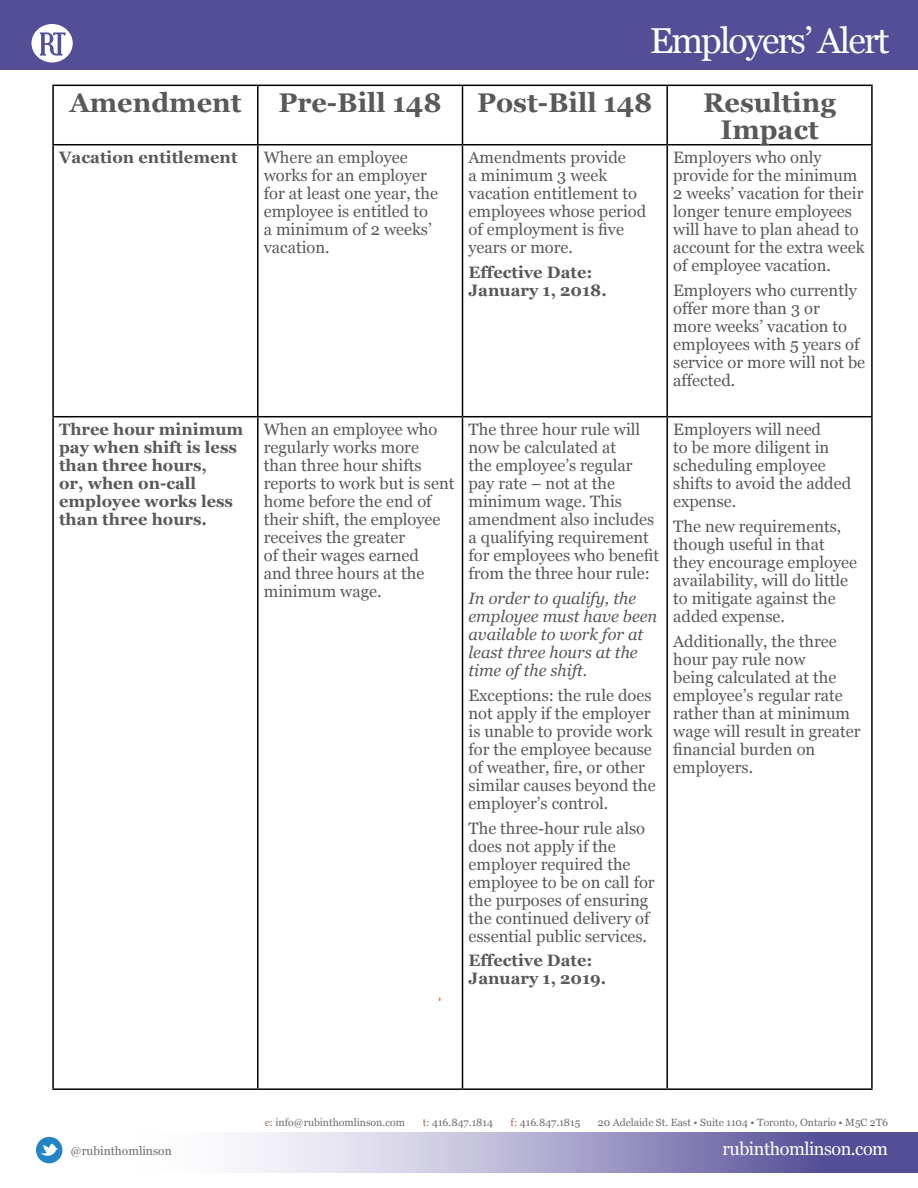
<style>
.page{position:relative;width:918px;height:1188px;background:#fff}
.page>*{position:absolute;margin:0;border:0;box-sizing:border-box;transform-origin:0 0}
.t1{font:36px "Georgia";letter-spacing:-.05em;color:#fff}
.t2{font:700 27px/27px "Georgia";color:#58595b;text-align:center}
.t3{font:18px "Georgia";letter-spacing:-.025em;color:#fff}
.t4{font:16.5px/18px "Georgia";color:#58595b}
.t5{font:700 16.5px/18px "Georgia";color:#58595b}
.t6{font:italic 16.5px/18px "Georgia";color:#58595b}
.t7{font:12px "Georgia";color:#6d6e71}
.t8{font:10.5px "Georgia";color:#6d6e71}
.s1{color:#a46f4f}
</style>
<div class="page">
<div style="left:0;top:0;width:918px;height:69px;background:#544e96"></div>
<svg style="left:32px;top:24px;width:41px;height:38px"></svg>
<svg style="left:36px;top:1132px;width:882px;height:41px"></svg>
<div style="left:36px;top:1137px;width:26px;height:26px;background:#2385c5;border-radius:50%"></div>
<svg style="left:40px;top:1144px;width:18px;height:12px"></svg>
<hr style="left:52px;top:85px;width:206px;height:1px;background:#000">
<hr style="left:52px;top:86px;width:2px;height:58px;background:#000">
<hr style="left:258px;top:85px;width:204px;height:1px;background:#000">
<hr style="left:257px;top:86px;width:2px;height:58px;background:#000">
<hr style="left:462px;top:85px;width:205px;height:1px;background:#000">
<hr style="left:462px;top:86px;width:1px;height:58px;background:#000">
<hr style="left:667px;top:85px;width:206px;height:1px;background:#000">
<hr style="left:666px;top:86px;width:2px;height:58px;background:#000">
<hr style="left:871px;top:86px;width:2px;height:58px;background:#000">
<hr style="left:52px;top:144px;width:206px;height:1px;background:#000">
<hr style="left:52px;top:145px;width:2px;height:271px;background:#000">
<hr style="left:258px;top:144px;width:204px;height:1px;background:#000">
<hr style="left:257px;top:145px;width:2px;height:271px;background:#000">
<hr style="left:462px;top:144px;width:205px;height:1px;background:#000">
<hr style="left:462px;top:145px;width:1px;height:271px;background:#000">
<hr style="left:667px;top:144px;width:206px;height:1px;background:#000">
<hr style="left:666px;top:145px;width:2px;height:271px;background:#000">
<hr style="left:871px;top:145px;width:2px;height:271px;background:#000">
<hr style="left:52px;top:416px;width:206px;height:1px;background:#000">
<hr style="left:52px;top:417px;width:2px;height:671px;background:#000">
<hr style="left:258px;top:416px;width:204px;height:1px;background:#000">
<hr style="left:257px;top:417px;width:2px;height:671px;background:#000">
<hr style="left:462px;top:416px;width:205px;height:1px;background:#000">
<hr style="left:462px;top:417px;width:1px;height:671px;background:#000">
<hr style="left:667px;top:416px;width:206px;height:1px;background:#000">
<hr style="left:666px;top:417px;width:2px;height:671px;background:#000">
<hr style="left:871px;top:417px;width:2px;height:671px;background:#000">
<hr style="left:52px;top:1088px;width:206px;height:2px;background:#000">
<hr style="left:258px;top:1088px;width:204px;height:2px;background:#000">
<hr style="left:462px;top:1088px;width:205px;height:2px;background:#000">
<hr style="left:667px;top:1088px;width:206px;height:2px;background:#000">
<h1 class="t1" style="left:650px;top:19px;width:241px">Employers’ Alert</h1>
<h2 class="t2" style="left:69px;top:89px;width:174px">Amendment</h2>
<h2 class="t2" style="left:279px;top:89px;width:165px">Pre-Bill 148</h2>
<h2 class="t2" style="left:477px;top:89px;width:177px">Post-Bill 148</h2>
<h2 class="t2" style="left:703px;top:89px;width:134px">Resulting<br>Impact</h2>
<p class="t5" style="left:59px;top:149px;width:180px">Vacation entitlement</p>
<p class="t4" style="left:264px;top:149px;width:176px">Where an employee works for an employer for at least one year, the employee is entitled to a minimum of 2 weeks’ vacation.</p>
<p class="t4" style="left:469px;top:149px;width:179px">Amendments provide<br>a minimum 3 week vacation entitlement to employees whose period of employment is five years or more.</p>
<p class="t5" style="left:469px;top:263px;width:140px">Effective Date:<br>January 1, 2018.</p>
<p class="t4" style="left:673px;top:149px;width:193px">Employers who only provide for the minimum<br>2 weeks’ vacation for their longer tenure employees will have to plan ahead to account for the extra week of employee vacation.</p>
<p class="t4" style="left:673px;top:282px;width:194px">Employers who currently offer more than 3 or<br>more weeks’ vacation to employees with 5 years of service or more will not be affected.</p>
<p class="t5" style="left:59px;top:421px;width:186px">Three hour minimum pay when shift is less than three hours,<br>or, when on-call employee works less than three hours.</p>
<p class="t4" style="left:264px;top:421px;width:192px">When an employee who regularly works more than three hour shifts reports to work but is sent home before the end of their shift, the employee receives the greater<br>of their wages earned<br>and three hours at the minimum wage.</p>
<p class="t4" style="left:469px;top:421px;width:192px">The three hour rule will now be calculated at<br>the employee’s regular pay rate – not at the minimum wage. This amendment also includes a qualifying requirement for employees who benefit from the three hour rule:</p>
<p class="t6" style="left:469px;top:589px;width:190px">In order to qualify, the employee must have been available to work for at least three hours at the time of the shift.</p>
<p class="t4" style="left:469px;top:686px;width:189px">Exceptions: the rule does not apply if the employer is unable to provide work for the employee because of weather, fire, or other similar causes beyond the employer’s control.</p>
<p class="t4" style="left:469px;top:819px;width:188px">The three-hour rule also does not apply if the employer required the employee to be on call for the purposes of ensuring the continued delivery of essential public services.</p>
<p class="t5" style="left:469px;top:952px;width:139px">Effective Date:<br>January 1, 2019.</p>
<p class="t4" style="left:673px;top:421px;width:179px">Employers will need<br>to be more diligent in scheduling employee shifts to avoid the added expense.</p>
<p class="t4" style="left:673px;top:518px;width:185px">The new requirements, though useful in that they encourage employee availability, will do little to mitigate against the added expense.</p>
<p class="t4" style="left:673px;top:632px;width:189px">Additionally, the three hour pay rule now<br>being calculated at the employee’s regular rate rather than at minimum wage will result in greater financial burden on employers.</p>
<p class="t7" style="left:71px;top:1143px;width:103px">@rubinthomlinson</p>
<p class="t8" style="left:265px;top:1116px;width:142px"><span class="s1">e:</span> info@rubinthomlinson.com</p>
<p class="t8" style="left:423px;top:1116px;width:72px"><span class="s1">t:</span> 416.847.1814</p>
<p class="t8" style="left:511px;top:1116px;width:71px"><span class="s1">f:</span> 416.847.1815</p>
<p class="t8" style="left:598px;top:1116px;width:292px">20 Adelaide St. East • Suite 1104 • Toronto, Ontario • M5C 2T6</p>
<p class="t3" style="left:723px;top:1137px;width:167px">rubinthomlinson.com</p>
</div>
